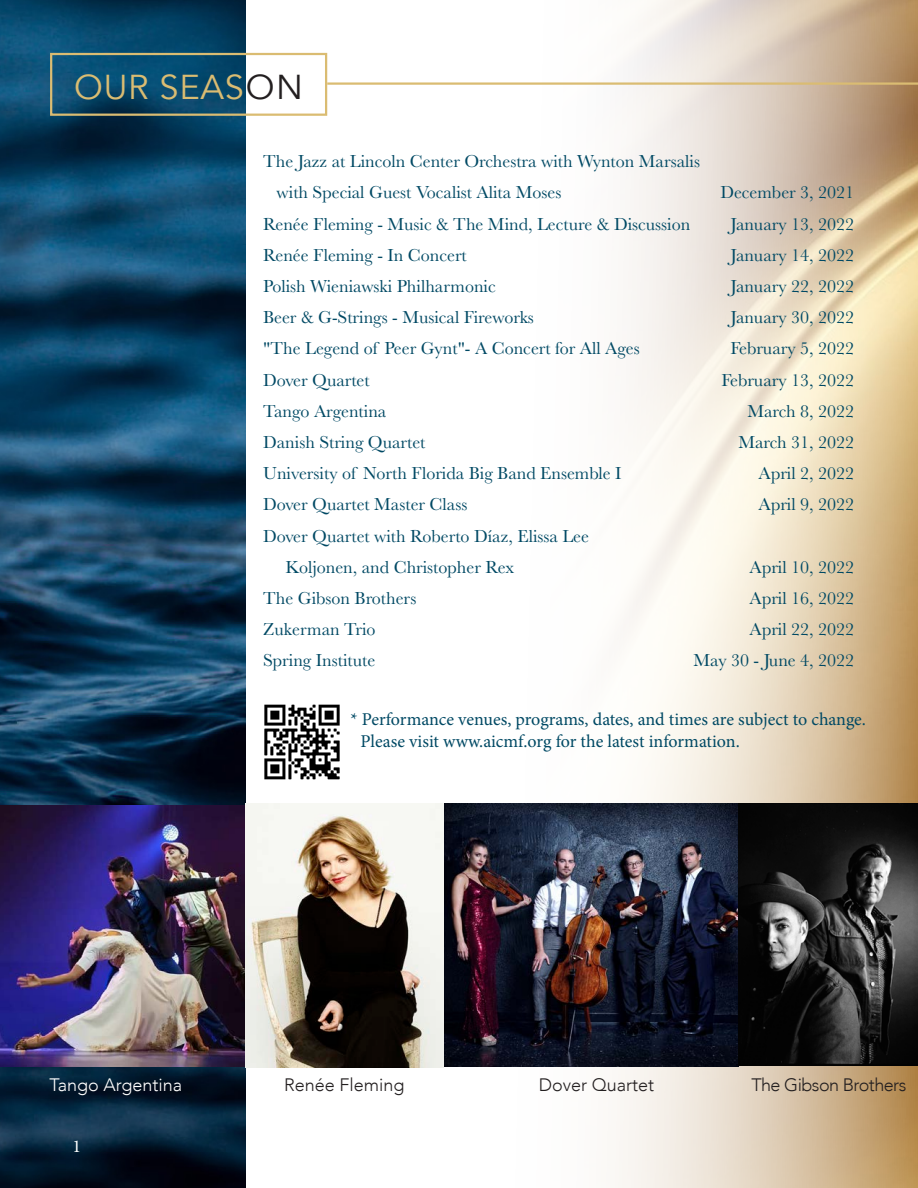
<style>
.page{position:relative;width:918px;height:1188px;background:#fff}
.page>*{position:absolute;margin:0;border:0;box-sizing:border-box;transform-origin:0 0}
.t1{font:34.5px "Avenir";letter-spacing:.02em;color:#dabc72}
.t2{font:18px "Baskerville";color:#004964}
.t3{font:18px "Minion Pro";letter-spacing:-.005em;color:#004964}
.t4{font:300 18px "Avenir";color:#231f20}
.t5{font:300 18px "Avenir";letter-spacing:-.03em;color:#231f20}
.t6{font:300 18px "Avenir";color:#fff}
.t7{font:18px "Minion Pro";color:#fff}
.s1{color:#231f20}
</style>
<div class="page">
<img style="left:0;top:0;width:245px;height:1188px">
<img style="left:615px;top:0;width:303px;height:1188px">
<div style="left:50px;top:53px;width:277px;height:63px;border:2px solid #dabc72"></div>
<hr style="left:327px;top:82px;width:591px;height:3px;background:#dabc72">
<img style="left:0;top:805px;width:245px;height:262px">
<img style="left:245px;top:803px;width:673px;height:264px">
<img style="left:264px;top:704px;width:76px;height:76px">
<p class="t1" style="left:74px;top:66px;width:230px">OUR SEAS<span class="s1">ON</span></p>
<p class="t2" style="left:263px;top:150px;width:438px">The Jazz at Lincoln Center Orchestra with Wynton Marsalis</p>
<p class="t2" style="left:277px;top:181px;width:286px">with Special Guest Vocalist Alita Moses</p>
<p class="t2" style="left:720px;top:181px;width:135px">December 3, 2021</p>
<p class="t2" style="left:263px;top:212px;width:429px">Renée Fleming - Music &amp; The Mind, Lecture &amp; Discussion</p>
<p class="t2" style="left:730px;top:212px;width:125px">January 13, 2022</p>
<p class="t2" style="left:263px;top:244px;width:205px">Renée Fleming - In Concert</p>
<p class="t2" style="left:730px;top:244px;width:125px">January 14, 2022</p>
<p class="t2" style="left:263px;top:275px;width:234px">Polish Wieniawski Philharmonic</p>
<p class="t2" style="left:730px;top:275px;width:125px">January 22, 2022</p>
<p class="t2" style="left:263px;top:306px;width:272px">Beer &amp; G-Strings - Musical Fireworks</p>
<p class="t2" style="left:730px;top:306px;width:125px">January 30, 2022</p>
<p class="t2" style="left:263px;top:337px;width:378px">"The Legend of Peer Gynt"- A Concert for All Ages</p>
<p class="t2" style="left:731px;top:337px;width:125px">February 5, 2022</p>
<p class="t2" style="left:263px;top:368px;width:108px">Dover Quartet</p>
<p class="t2" style="left:722px;top:368px;width:134px">February 13, 2022</p>
<p class="t2" style="left:263px;top:400px;width:125px">Tango Argentina</p>
<p class="t2" style="left:747px;top:400px;width:108px">March 8, 2022</p>
<p class="t2" style="left:263px;top:431px;width:164px">Danish String Quartet</p>
<p class="t2" style="left:738px;top:431px;width:117px">March 31, 2022</p>
<p class="t2" style="left:263px;top:462px;width:360px">University of North Florida Big Band Ensemble I</p>
<p class="t2" style="left:759px;top:462px;width:97px">April 2, 2022</p>
<p class="t2" style="left:263px;top:493px;width:206px">Dover Quartet Master Class</p>
<p class="t2" style="left:759px;top:493px;width:97px">April 9, 2022</p>
<p class="t2" style="left:263px;top:524px;width:327px">Dover Quartet with Roberto Díaz, Elissa Lee</p>
<p class="t2" style="left:286px;top:556px;width:230px">Koljonen, and Christopher Rex</p>
<p class="t2" style="left:750px;top:556px;width:106px">April 10, 2022</p>
<p class="t2" style="left:263px;top:587px;width:155px">The Gibson Brothers</p>
<p class="t2" style="left:750px;top:587px;width:106px">April 16, 2022</p>
<p class="t2" style="left:263px;top:618px;width:114px">Zukerman Trio</p>
<p class="t2" style="left:750px;top:618px;width:106px">April 22, 2022</p>
<p class="t2" style="left:263px;top:649px;width:114px">Spring Institute</p>
<p class="t2" style="left:693px;top:649px;width:162px">May 30 - June 4, 2022</p>
<p class="t3" style="left:350px;top:707px;width:517px">* Performance venues, programs, dates, and times are subject to change.</p>
<p class="t3" style="left:361px;top:729px;width:381px">Please visit www.aicmf.org for the latest information.</p>
<p class="t6" style="left:50px;top:1074px;width:134px">Tango Argentina</p>
<p class="t4" style="left:284px;top:1074px;width:122px">Renée Fleming</p>
<p class="t4" style="left:539px;top:1074px;width:117px">Dover Quartet</p>
<p class="t5" style="left:751px;top:1074px;width:157px">The Gibson Brothers</p>
<p class="t7" style="left:73px;top:1134px;width:10px">1</p>
</div>
